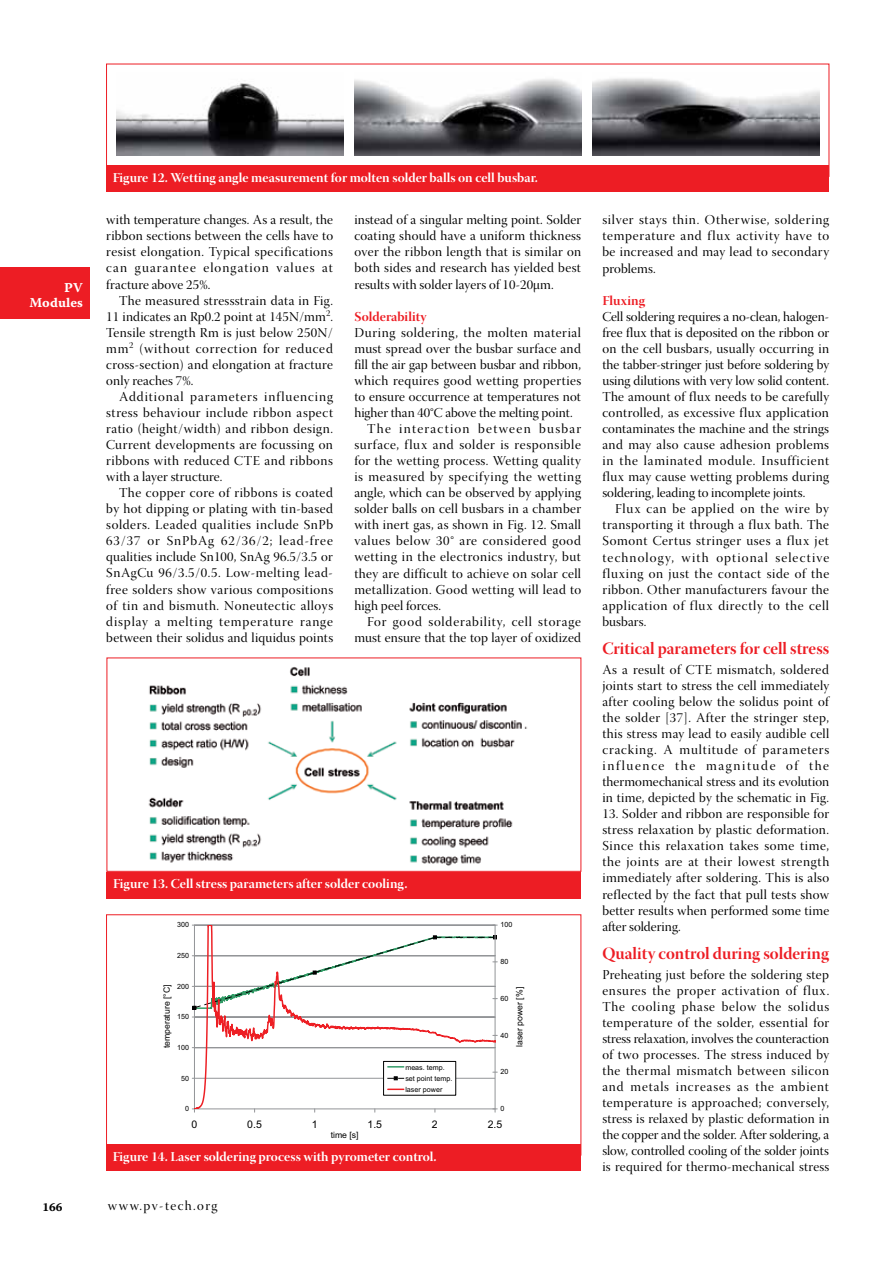
<style>
.page{position:relative;width:893px;height:1263px;background:#fff}
.page>*{position:absolute;margin:0;border:0;box-sizing:border-box;transform-origin:0 0}
.t1{font:17.25px "Warnock Pro Bold Disp";color:#ed1d24}
.t2{font:13.5px/16px "Warnock Pro Disp";letter-spacing:.025em;color:#000;text-align:justify}
.t3{font:13.5px "Warnock Pro Bold Disp";color:#fff}
.t4{font:13.5px "Warnock Pro Disp";letter-spacing:.05em;color:#000}
.t5{font:13.5px "Warnock Pro Disp";color:#000}
.t6{font:13.5px "Warnock Pro Disp";letter-spacing:.045em;color:#000}
.t7{font:13.5px "Warnock Pro Disp";letter-spacing:.06em;color:#000}
.t8{font:13.5px "Warnock Pro Disp";letter-spacing:.09em;color:#000}
.t9{font:13.5px "Warnock Pro Bold Disp";color:#ed1d24}
.t10{font:13.5px "Warnock Pro Disp";letter-spacing:.1em;color:#000}
.t11{font:13.5px/15px "Warnock Pro Bold Capt";letter-spacing:.005em;color:#fff;text-align:right}
.t12{font:12px "Warnock Pro Bold Capt";color:#000}
.t13{font:10.5px "Arial";color:#000}
.t14{font:8.7px "Arial";color:#000}
.t15{font:7.2px/11.2px "Arial";color:#000}
</style>
<div class="page">
<div style="left:0;top:268px;width:89px;height:51px;background:#ed1d24"></div>
<img style="left:592px;top:78px;width:228px;height:78px">
<img style="left:355px;top:79px;width:226px;height:77px">
<img style="left:117px;top:83px;width:227px;height:73px">
<div style="left:106px;top:165px;width:723px;height:27px;background:#ed1d24"></div>
<svg style="left:192px;top:924px;width:306px;height:189px"></svg>
<img style="left:148px;top:667px;width:379px;height:199px">
<div style="left:107px;top:871px;width:474px;height:27px;background:#ed1d24"></div>
<div style="left:106px;top:1144px;width:475px;height:27px;background:#ed1d24"></div>
<p class="t11" style="left:29px;top:280px;width:55px">PV<br>Modules</p>
<p class="t3" style="left:113px;top:169px;width:427px">Figure 12. Wetting angle measurement for molten solder balls on cell busbar.</p>
<p class="t2" style="left:106px;top:213px;width:228px">with temperature changes. As a result, the ribbon sections between the cells have to resist elongation. Typical specifications can guarantee elongation values at fracture above 25%.</p>
<p class="t2" style="left:106px;top:294px;width:228px;text-indent:13px">The measured stressstrain data in Fig.<br>11 indicates an Rp0.2 point at 145N/mm<sup>2</sup>.<br>Tensile strength Rm is just below 250N/ mm<sup>2</sup> (without correction for reduced cross-section) and elongation at fracture only reaches 7%.</p>
<p class="t2" style="left:106px;top:390px;width:228px;text-indent:13px">Additional parameters influencing stress behaviour include ribbon aspect ratio (height/width) and ribbon design.<br>Current developments are focussing on ribbons with reduced CTE and ribbons with a layer structure.</p>
<p class="t2" style="left:106px;top:486px;width:228px;text-indent:13px">The copper core of ribbons is coated by hot dipping or plating with tin-based solders. Leaded qualities include SnPb 63/37 or SnPbAg 62/36/2; lead-free qualities include Sn100, SnAg 96.5/3.5 or SnAgCu 96/3.5/0.5. Low-melting lead&shy;free solders show various compositions of tin and bismuth. Noneutectic alloys display a melting temperature range between their solidus and liquidus points</p>
<p class="t2" style="left:354px;top:214px;width:228px">instead of a singular melting point. Solder coating should have a uniform thickness over the ribbon length that is similar on both sides and research has yielded best results with solder layers of 10-20µm.</p>
<p class="t9" style="left:354px;top:308px;width:74px">Solderability</p>
<p class="t6" style="left:354px;top:325px;width:228px">During soldering, the molten material</p>
<p class="t2" style="left:354px;top:342px;width:228px">must spread over the busbar surface and</p>
<p class="t5" style="left:354px;top:357px;width:228px">fill the air gap between busbar and ribbon,</p>
<p class="t2" style="left:354px;top:374px;width:228px">which requires good wetting properties</p>
<p class="t2" style="left:354px;top:390px;width:228px">to ensure occurrence at temperatures not</p>
<p class="t5" style="left:354px;top:405px;width:220px">higher than 40°C above the melting point.</p>
<p class="t8" style="left:367px;top:421px;width:215px">The interaction between busbar</p>
<p class="t4" style="left:354px;top:437px;width:228px">surface, flux and solder is responsible</p>
<p class="t2" style="left:354px;top:454px;width:228px">for the wetting process. Wetting quality</p>
<p class="t4" style="left:354px;top:469px;width:228px">is measured by specifying the wetting</p>
<p class="t2" style="left:354px;top:486px;width:228px">angle, which can be observed by applying</p>
<p class="t2" style="left:354px;top:502px;width:228px">solder balls on cell busbars in a chamber</p>
<p class="t2" style="left:354px;top:518px;width:228px">with inert gas, as shown in Fig. 12. Small</p>
<p class="t4" style="left:354px;top:534px;width:228px">values below 30° are considered good</p>
<p class="t2" style="left:354px;top:551px;width:228px">wetting in the electronics industry, but</p>
<p class="t2" style="left:354px;top:567px;width:228px">they are difficult to achieve on solar cell</p>
<p class="t2" style="left:354px;top:583px;width:228px">metallization. Good wetting will lead to</p>
<p class="t2" style="left:354px;top:599px;width:88px">high peel forces.</p>
<p class="t7" style="left:367px;top:614px;width:215px">For good solderability, cell storage</p>
<p class="t2" style="left:354px;top:631px;width:228px">must ensure that the top layer of oxidized</p>
<p class="t3" style="left:113px;top:875px;width:296px">Figure 13. Cell stress parameters after solder cooling.</p>
<p class="t15" style="left:177px;top:919px;width:13px">300</p>
<p class="t15" style="left:177px;top:950px;width:13px">250</p>
<p class="t15" style="left:177px;top:981px;width:13px">200</p>
<p class="t14" style="left:161px;top:1048px;width:65px;rotate:-90deg">temperature [°C]</p>
<p class="t15" style="left:177px;top:1011px;width:13px">150</p>
<p class="t15" style="left:177px;top:1042px;width:13px">100</p>
<p class="t15" style="left:181px;top:1072px;width:9px">50</p>
<p class="t15" style="left:185px;top:1103px;width:5px">0</p>
<p class="t15" style="left:405px;top:1062px;width:48px">meas. temp. set point temp. laser power</p>
<p class="t15" style="left:500px;top:919px;width:13px">100</p>
<p class="t15" style="left:500px;top:956px;width:9px">80</p>
<p class="t14" style="left:514px;top:1047px;width:61px;rotate:-90deg">laser power [%]</p>
<p class="t15" style="left:500px;top:993px;width:9px">60</p>
<p class="t15" style="left:500px;top:1030px;width:9px">40</p>
<p class="t15" style="left:500px;top:1066px;width:9px">20</p>
<p class="t15" style="left:500px;top:1103px;width:5px">0</p>
<p class="t13" style="left:192px;top:1117px;width:7px">0</p>
<p class="t13" style="left:247px;top:1117px;width:16px">0.5</p>
<p class="t13" style="left:312px;top:1117px;width:7px">1</p>
<p class="t13" style="left:368px;top:1117px;width:16px">1.5</p>
<p class="t13" style="left:432px;top:1117px;width:7px">2</p>
<p class="t13" style="left:488px;top:1117px;width:16px">2.5</p>
<p class="t14" style="left:331px;top:1129px;width:30px">time [s]</p>
<p class="t3" style="left:113px;top:1148px;width:326px">Figure 14. Laser soldering process with pyrometer control.</p>
<p class="t12" style="left:43px;top:1200px;width:22px">166</p>
<p class="t10" style="left:108px;top:1198px;width:111px">www.pv-tech.org</p>
<p class="t2" style="left:602px;top:214px;width:228px">silver stays thin. Otherwise, soldering temperature and flux activity have to be increased and may lead to secondary problems.</p>
<p class="t9" style="left:602px;top:292px;width:44px">Fluxing</p>
<p class="t2" style="left:602px;top:310px;width:228px">Cell soldering requires a no-clean, halogen&shy;free flux that is deposited on the ribbon or on the cell busbars, usually occurring in the tabber-stringer just before soldering by using dilutions with very low solid content.<br>The amount of flux needs to be carefully controlled, as excessive flux application contaminates the machine and the strings and may also cause adhesion problems in the laminated module. Insufficient flux may cause wetting problems during soldering, leading to incomplete joints.</p>
<p class="t2" style="left:602px;top:502px;width:228px;text-indent:13px">Flux can be applied on the wire by transporting it through a flux bath. The Somont Certus stringer uses a flux jet technology, with optional selective fluxing on just the contact side of the ribbon. Other manufacturers favour the application of flux directly to the cell busbars.</p>
<p class="t1" style="left:602px;top:638px;width:228px">Critical parameters for cell stress</p>
<p class="t2" style="left:602px;top:663px;width:228px">As a result of CTE mismatch, soldered joints start to stress the cell immediately after cooling below the solidus point of the solder [37]. After the stringer step, this stress may lead to easily audible cell cracking. A multitude of parameters influence the magnitude of the thermomechanical stress and its evolution in time, depicted by the schematic in Fig.</p>
<p class="t2" style="left:602px;top:807px;width:228px">13. Solder and ribbon are responsible for stress relaxation by plastic deformation.<br>Since this relaxation takes some time, the joints are at their lowest strength immediately after soldering. This is also reflected by the fact that pull tests show better results when performed some time after soldering.</p>
<p class="t1" style="left:602px;top:943px;width:228px">Quality control during soldering</p>
<p class="t2" style="left:602px;top:968px;width:228px">Preheating just before the soldering step ensures the proper activation of flux.<br>The cooling phase below the solidus temperature of the solder, essential for stress relaxation, involves the counteraction of two processes. The stress induced by the thermal mismatch between silicon and metals increases as the ambient temperature is approached; conversely, stress is relaxed by plastic deformation in the copper and the solder. After soldering, a slow, controlled cooling of the solder joints is required for thermo-mechanical stress</p>
</div>
